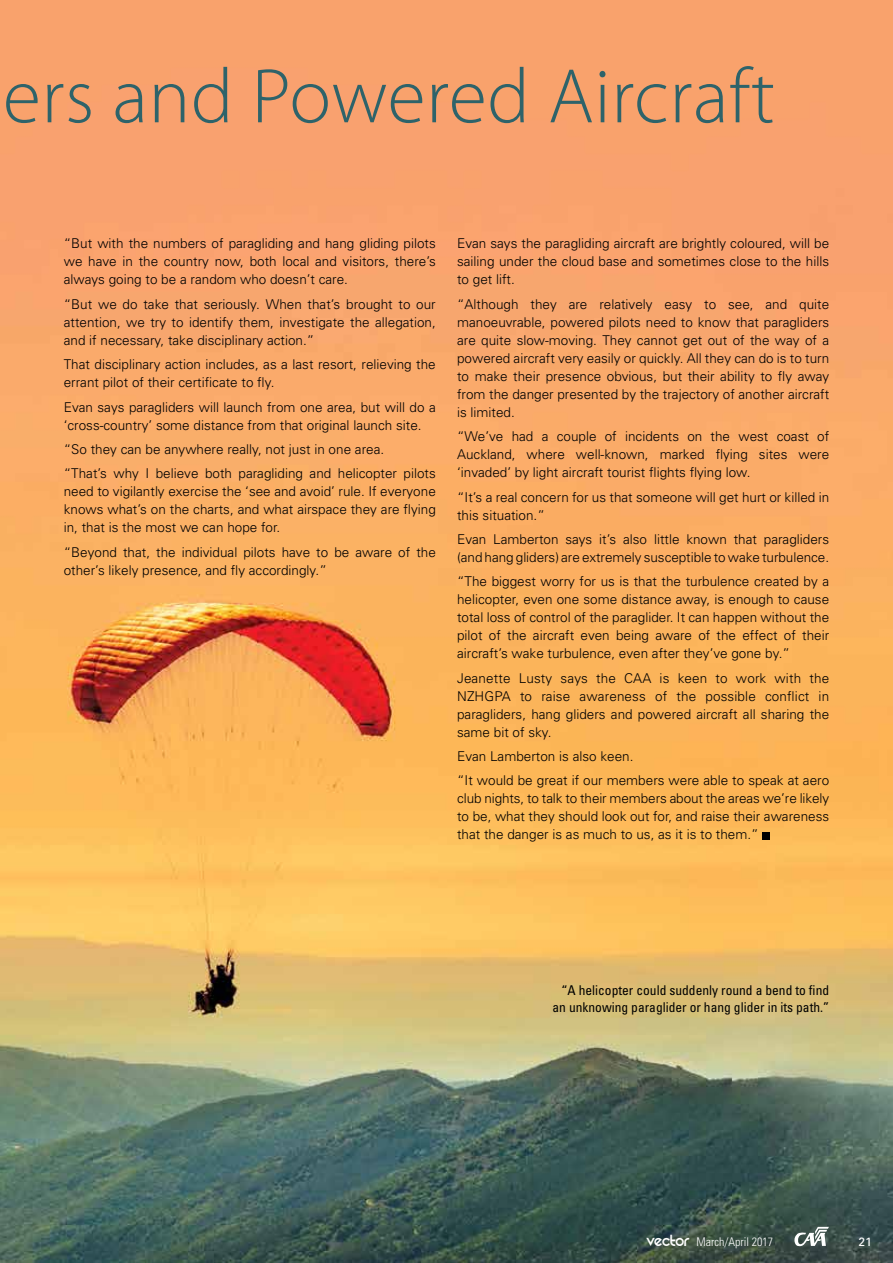
<style>
.page{position:relative;width:893px;height:1263px;background:#fff}
.page>*{position:absolute;margin:0;border:0;box-sizing:border-box;transform-origin:0 0}
.t1{font:300 78px "Myriad Pro";letter-spacing:.01em;color:#2e636a}
.t2{font:300 13.5px/18px "Univers";color:#000;text-align:justify}
.t3{font:condensed 13.5px/16.2px "Univers";color:#000;text-align:right}
.t4{font:300 condensed 12px "Univers";color:#fff}
.t5{font:12px "Univers";color:#fff}
.s1{font-family:"REZ";font-weight:400;font-stretch:normal;font-size:18px}
</style>
<div class="page">
<img style="left:0;top:0;width:893px;height:1263px">
<div style="left:762px;top:832px;width:8px;height:7px;background:#000"></div>
<svg style="left:794px;top:1227px;width:35px;height:19px"></svg>
<h1 class="t1" style="left:3px;top:53px;width:773px">ers and Powered Aircraft</h1>
<p class="t2" style="left:64px;top:234px;width:374px">“But with the numbers of paragliding and hang gliding pilots we have in the country now, both local and visitors, there’s always going to be a random who doesn’t care.</p>
<p class="t2" style="left:64px;top:295px;width:374px">“But we do take that seriously. When that’s brought to our attention, we try to identify them, investigate the allegation, and if necessary, take disciplinary action.”</p>
<p class="t2" style="left:64px;top:355px;width:374px">That disciplinary action includes, as a last resort, relieving the errant pilot of their certificate to fly.</p>
<p class="t2" style="left:64px;top:397px;width:373px">Evan says paragliders will launch from one area, but will do a ‘cross-country’ some distance from that original launch site.</p>
<p class="t2" style="left:64px;top:436px;width:374px;line-height:24.5px">“So they can be anywhere really, not just in one area.<br>“That’s why I believe both paragliding and helicopter pilots</p>
<p class="t2" style="left:64px;top:482px;width:374px">need to vigilantly exercise the ‘see and avoid’ rule. If everyone knows what’s on the charts, and what airspace they are flying in, that is the most we can hope for.</p>
<p class="t2" style="left:64px;top:542px;width:374px">“Beyond that, the individual pilots have to be aware of the other’s likely presence, and fly accordingly.”</p>
<p class="t2" style="left:457px;top:234px;width:374px">Evan says the paragliding aircraft are brightly coloured, will be sailing under the cloud base and sometimes close to the hills to get lift.</p>
<p class="t2" style="left:457px;top:295px;width:374px">“Although they are relatively easy to see, and quite manoeuvrable, powered pilots need to know that paragliders are quite slow-moving. They cannot get out of the way of a powered aircraft very easily or quickly. All they can do is to turn to make their presence obvious, but their ability to fly away from the danger presented by the trajectory of another aircraft is limited.</p>
<p class="t2" style="left:457px;top:427px;width:374px">“We’ve had a couple of incidents on the west coast of Auckland, where well-known, marked flying sites were ‘invaded’ by light aircraft tourist flights flying low.</p>
<p class="t2" style="left:457px;top:487px;width:374px">“It’s a real concern for us that someone will get hurt or killed in this situation.”</p>
<p class="t2" style="left:457px;top:530px;width:374px">Evan Lamberton says it’s also little known that paragliders (and hang gliders) are extremely susceptible to wake turbulence.</p>
<p class="t2" style="left:457px;top:572px;width:374px">“The biggest worry for us is that the turbulence created by a helicopter, even one some distance away, is enough to cause total loss of control of the paraglider. It can happen without the pilot of the aircraft even being aware of the effect of their aircraft’s wake turbulence, even after they’ve gone by.”</p>
<p class="t2" style="left:457px;top:668px;width:374px">Jeanette Lusty says the CAA is keen to work with the NZHGPA to raise awareness of the possible conflict in paragliders, hang gliders and powered aircraft all sharing the same bit of sky.</p>
<p class="t2" style="left:457px;top:744px;width:374px;line-height:24.5px">Evan Lamberton is also keen.<br>“It would be great if our members were able to speak at aero</p>
<p class="t2" style="left:457px;top:789px;width:374px">club nights, to talk to their members about the areas we’re likely to be, what they should look out for, and raise their awareness that the danger is as much to us, as it is to them.”</p>
<p class="t3" style="left:552px;top:982px;width:278px">“A helicopter could suddenly round a bend to find an unknowing paraglider or hang glider in its path.”</p>
<p class="t4" style="left:647px;top:1235px;width:128px"><span class="s1">vector</span> March/April 2017</p>
<p class="t5" style="left:858px;top:1234px;width:15px">21</p>
</div>
